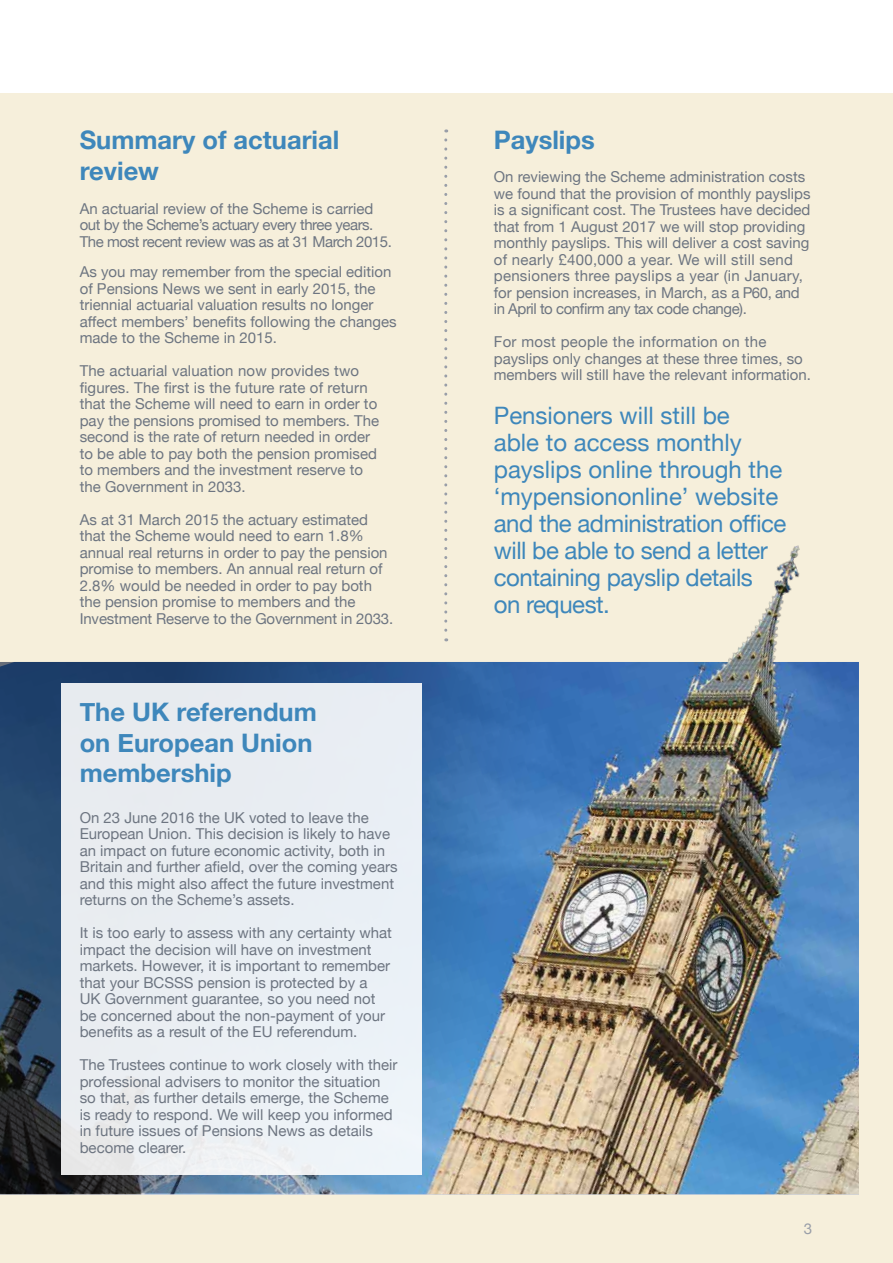
<style>
.page{position:relative;width:893px;height:1263px;background:#fff}
.page>*{position:absolute;margin:0;border:0;box-sizing:border-box;transform-origin:0 0}
.t1{font:700 25.5px/30.6px "Helvetica Neue";color:#3e87bb}
.t2{font:24px/27px "Helvetica Neue";color:#3e87bb}
.t3{font:15.15px "Helvetica Neue";color:#999ea8}
.t4{font:15px/16.5px "Helvetica Neue";color:#6d7581}
.t5{font:15px/16.5px "Helvetica Neue";letter-spacing:-.03em;color:#6d7581}
</style>
<div class="page">
<div style="left:0;top:94px;width:893px;height:1169px;background:#f6efdb"></div>
<img style="left:0;top:662px;width:859px;height:532px">
<svg style="left:444px;top:140px;width:3px;height:501px"></svg>
<img style="left:0;top:662px;width:703px;height:531px">
<div style="left:62px;top:684px;width:360px;height:491px;background:#e9eef3"></div>
<img style="left:692px;top:545px;width:149px;height:167px">
<h1 class="t1" style="left:80px;top:125px;width:261px">Summary of actuarial review</h1>
<p class="t5" style="left:80px;top:201px;width:314px">An actuarial review of the Scheme is carried out by the Scheme’s actuary every three years.<br>The most recent review was as at 31 March 2015.</p>
<p class="t4" style="left:80px;top:265px;width:319px">As you may remember from the special edition of Pensions News we sent in early 2015, the triennial actuarial valuation results no longer affect members’ benefits following the changes made to the Scheme in 2015.</p>
<p class="t4" style="left:80px;top:364px;width:301px">The actuarial valuation now provides two figures. The first is the future rate of return that the Scheme will need to earn in order to pay the pensions promised to members. The second is the rate of return needed in order to be able to pay both the pension promised to members and the investment reserve to the Government in 2033.</p>
<p class="t4" style="left:80px;top:512px;width:315px">As at 31 March 2015 the actuary estimated that the Scheme would need to earn 1.8% annual real returns in order to pay the pension promise to members. An annual real return of 2.8% would be needed in order to pay both the pension promise to members and the Investment Reserve to the Government in 2033.</p>
<h1 class="t1" style="left:80px;top:697px;width:239px">The UK referendum on European Union membership</h1>
<p class="t4" style="left:80px;top:810px;width:319px">On 23 June 2016 the UK voted to leave the European Union. This decision is likely to have an impact on future economic activity, both in Britain and further afield, over the coming years and this might also affect the future investment returns on the Scheme’s assets.</p>
<p class="t4" style="left:80px;top:926px;width:314px">It is too early to assess with any certainty what impact the decision will have on investment markets. However, it is important to remember that your BCSSS pension is protected by a UK Government guarantee, so you need not be concerned about the non-payment of your benefits as a result of the EU referendum.</p>
<p class="t4" style="left:80px;top:1058px;width:319px">The Trustees continue to work closely with their professional advisers to monitor the situation so that, as further details emerge, the Scheme is ready to respond. We will keep you informed in future issues of Pensions News as details become clearer.</p>
<h1 class="t1" style="left:494px;top:125px;width:103px">Payslips</h1>
<p class="t4" style="left:494px;top:169px;width:318px">On reviewing the Scheme administration costs we found that the provision of monthly payslips is a significant cost. The Trustees have decided that from 1 August 2017 we will stop providing monthly payslips. This will deliver a cost saving of nearly £400,000 a year. We will still send pensioners three payslips a year (in January, for pension increases, in March, as a P60, and in April to confirm any tax code change).</p>
<p class="t4" style="left:494px;top:334px;width:319px">For most people the information on the payslips only changes at these three times, so members will still have the relevant information.</p>
<h2 class="t2" style="left:494px;top:403px;width:294px">Pensioners will still be<br>able to access monthly payslips online through the ‘mypensiononline’ website and the administration office will be able to send a letter containing payslip details<br>on request.</h2>
<p class="t3" style="left:804px;top:1217px;width:10px">3</p>
</div>
